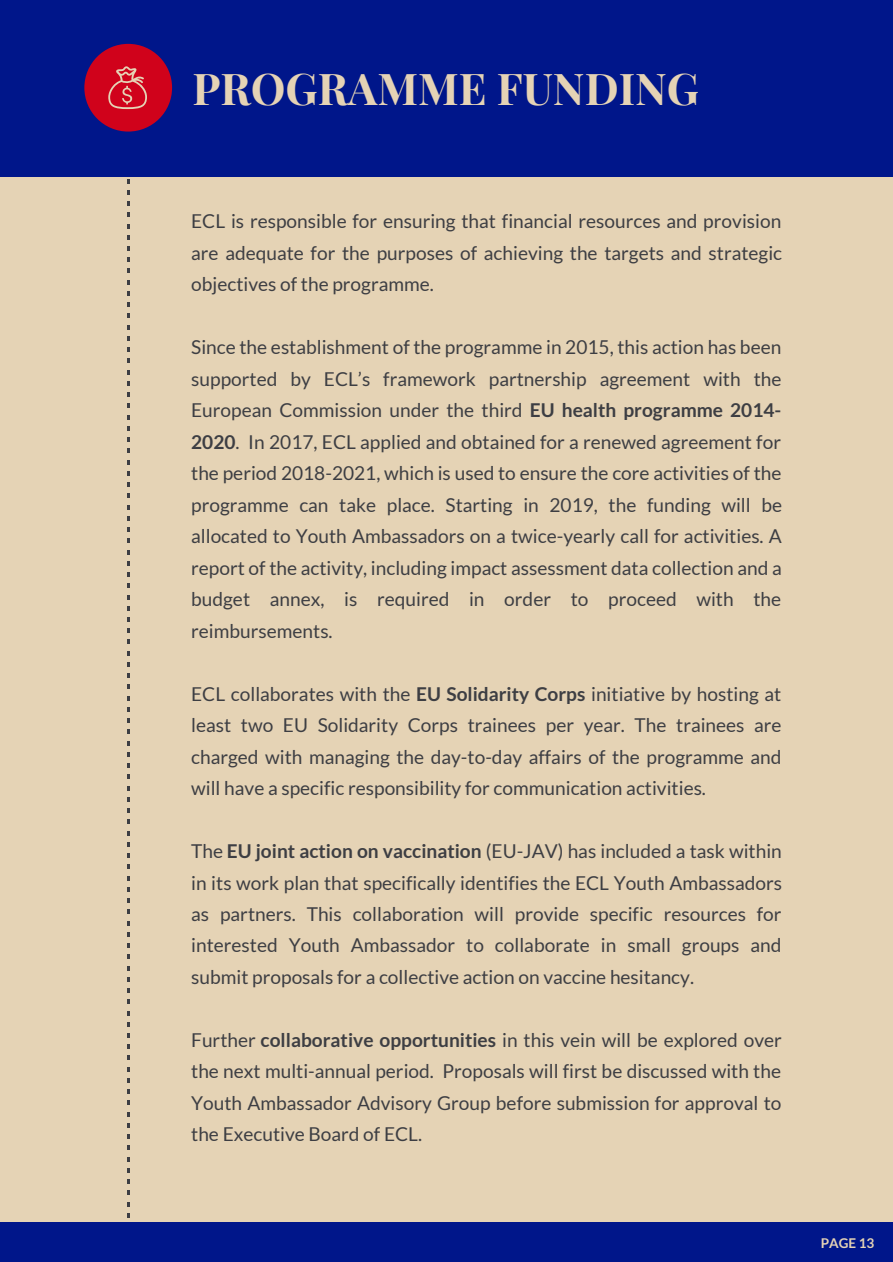
<style>
.page{position:relative;width:893px;height:1262px;background:#fff}
.page>*{position:absolute;margin:0;border:0;box-sizing:border-box;transform-origin:0 0}
.t1{font:700 43.8px "Playfair Display";color:#e5d3b5}
.t2{font:19.05px/31.5px "Lato";color:#3d3e43;text-align:justify}
.t3{font:700 13.5px "Lato";color:#e5d3b5}
.s1{font-weight:700}
</style>
<div class="page">
<div style="left:0;top:0;width:892px;height:1261px;background:#e5d3b5"></div>
<div style="left:0;top:0;width:892px;height:176px;background:#00168a"></div>
<div style="left:0;top:1222px;width:892px;height:39px;background:#00168a"></div>
<div style="left:84px;top:44px;width:88px;height:88px;background:#d0021b;border-radius:50%"></div>
<svg style="left:108px;top:66px;width:39px;height:43px"></svg>
<h1 class="t1" style="left:192px;top:54px;width:508px">PROGRAMME FUNDING</h1>
<p class="t2" style="left:191px;top:205px;width:592px">ECL is responsible for ensuring that financial resources and provision are adequate for the purposes of achieving the targets and strategic objectives of the programme.</p>
<p class="t2" style="left:191px;top:331px;width:592px">Since the establishment of the programme in 2015, this action has been supported by ECL’s framework partnership agreement with the European Commission under the third <span class="s1">EU health programme 2014- 2020</span>. In 2017, ECL applied and obtained for a renewed agreement for the period 2018-2021, which is used to ensure the core activities of the programme can take place. Starting in 2019, the funding will be allocated to Youth Ambassadors on a twice-yearly call for activities. A report of the activity, including impact assessment data collection and a budget annex, is required in order to proceed with the reimbursements.</p>
<p class="t2" style="left:191px;top:678px;width:592px">ECL collaborates with the <span class="s1">EU Solidarity Corps</span> initiative by hosting at least two EU Solidarity Corps trainees per year. The trainees are charged with managing the day-to-day affairs of the programme and will have a specific responsibility for communication activities.</p>
<p class="t2" style="left:191px;top:835px;width:592px">The <span class="s1">EU joint action on vaccination</span> (EU-JAV) has included a task within in its work plan that specifically identifies the ECL Youth Ambassadors as partners. This collaboration will provide specific resources for interested Youth Ambassador to collaborate in small groups and submit proposals for a collective action on vaccine hesitancy.</p>
<p class="t2" style="left:191px;top:1024px;width:592px">Further <span class="s1">collaborative opportunities</span> in this vein will be explored over the next multi-annual period. Proposals will first be discussed with the Youth Ambassador Advisory Group before submission for approval to the Executive Board of ECL.</p>
<p class="t3" style="left:820px;top:1235px;width:55px">PAGE 13</p>
</div>
